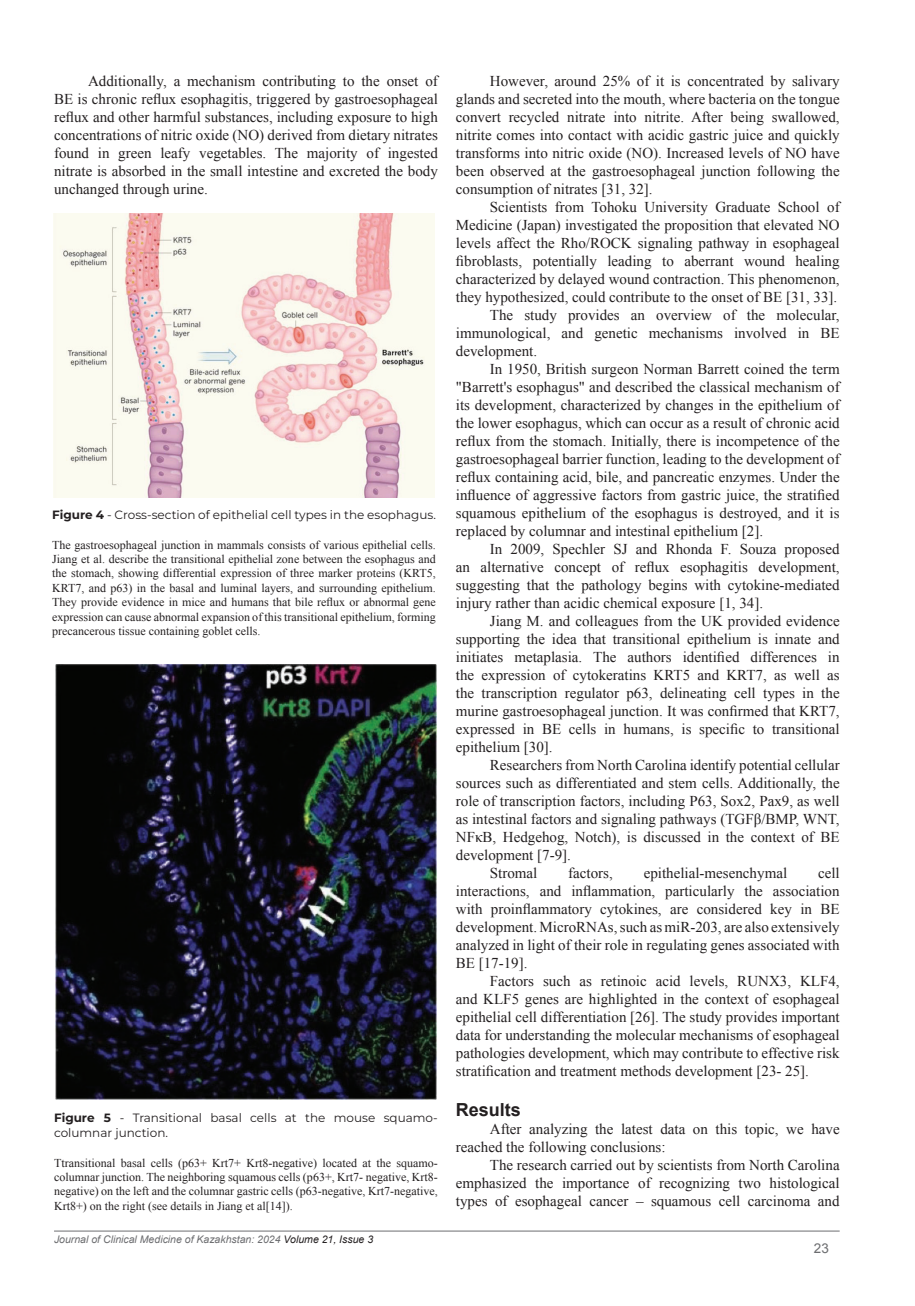
<style>
.page{position:relative;width:915px;height:1306px;background:#fff}
.page>*{position:absolute;margin:0;border:0;box-sizing:border-box;transform-origin:0 0}
.t1{font:700 18px "Arial";color:#231f20}
.t2{font:15px/18px "Times New Roman";color:#231f20;text-align:justify}
.t3{font:13.5px "Arial";color:#6c6d70}
.t4{font:12px/14.4px "Times New Roman";color:#231f20;text-align:justify}
.t5{font:12px/15px "Montserrat";color:#231f20}
.t6{font:italic 10.5px "Arial";color:#6c6d70}
.s1{font-weight:700}
.s2{color:#231f20}
</style>
<div class="page">
<hr style="left:54px;top:1230px;width:785px;height:1px;background:#6c6d70">
<img style="left:54px;top:213px;width:380px;height:284px">
<img style="left:56px;top:665px;width:380px;height:434px">
<p class="t2" style="left:54px;top:71px;width:385px;text-indent:34px">Additionally, a mechanism contributing to the onset of BE is chronic reflux esophagitis, triggered by gastroesophageal reflux and other harmful substances, including exposure to high concentrations of nitric oxide (NO) derived from dietary nitrates found in green leafy vegetables. The majority of ingested nitrate is absorbed in the small intestine and excreted the body unchanged through urine.</p>
<p class="t5" style="left:52px;top:507px;width:385px"><span class="s1">Figure 4</span> - Cross-section of epithelial cell types in the esophagus.</p>
<p class="t4" style="left:52px;top:537px;width:385px">The gastroesophageal junction in mammals consists of various epithelial cells.<br>Jiang et al. describe the transitional epithelial zone between the esophagus and the stomach, showing differential expression of three marker proteins (KRT5, KRT7, and p63) in the basal and luminal layers, and surrounding epithelium.<br>They provide evidence in mice and humans that bile reflux or abnormal gene expression can cause abnormal expansion of this transitional epithelium, forming precancerous tissue containing goblet cells.</p>
<p class="t5" style="left:54px;top:1110px;width:385px"><span class="s1">Figure 5</span> - Transitional basal cells at the mouse squamo&shy;columnar junction.</p>
<p class="t4" style="left:54px;top:1155px;width:385px">Ttransitional basal cells (p63+ Krt7+ Krt8-negative) located at the squamo&shy;columnar junction. The neighboring squamous cells (p63+, Krt7- negative, Krt8- negative) on the left and the columnar gastric cells (p63-negative, Krt7-negative, Krt8+) on the right (see details in Jiang et al[14]).</p>
<p class="t6" style="left:54px;top:1232px;width:320px">Journal of Clinical Medicine of Kazakhstan: 2024 <span class="s2">Volume 21, Issue 3</span></p>
<p class="t2" style="left:455px;top:71px;width:385px;text-indent:34px">However, around 25% of it is concentrated by salivary glands and secreted into the mouth, where bacteria on the tongue convert recycled nitrate into nitrite. After being swallowed, nitrite comes into contact with acidic gastric juice and quickly transforms into nitric oxide (NO). Increased levels of NO have been observed at the gastroesophageal junction following the consumption of nitrates [31, 32].</p>
<p class="t2" style="left:489px;top:197px;width:351px">Scientists from Tohoku University Graduate School of</p>
<p class="t2" style="left:455px;top:215px;width:385px">Medicine (Japan) investigated the proposition that elevated NO</p>
<p class="t2" style="left:455px;top:233px;width:385px">levels affect the Rho/ROCK signaling pathway in esophageal</p>
<p class="t2" style="left:455px;top:251px;width:385px">fibroblasts, potentially leading to aberrant wound healing</p>
<p class="t2" style="left:455px;top:269px;width:385px">characterized by delayed wound contraction. This phenomenon,</p>
<p class="t2" style="left:455px;top:287px;width:383px">they hypothesized, could contribute to the onset of BE [31, 33].</p>
<p class="t2" style="left:489px;top:305px;width:351px">The study provides an overview of the molecular,</p>
<p class="t2" style="left:455px;top:323px;width:385px">immunological, and genetic mechanisms involved in BE</p>
<p class="t2" style="left:455px;top:341px;width:83px">development.</p>
<p class="t2" style="left:489px;top:359px;width:351px">In 1950, British surgeon Norman Barrett coined the term</p>
<p class="t2" style="left:455px;top:377px;width:385px">"Barrett's esophagus" and described the classical mechanism of</p>
<p class="t2" style="left:455px;top:395px;width:385px">its development, characterized by changes in the epithelium of</p>
<p class="t2" style="left:455px;top:413px;width:385px">the lower esophagus, which can occur as a result of chronic acid</p>
<p class="t2" style="left:455px;top:431px;width:385px">reflux from the stomach. Initially, there is incompetence of the</p>
<p class="t2" style="left:455px;top:449px;width:385px">gastroesophageal barrier function, leading to the development of</p>
<p class="t2" style="left:455px;top:467px;width:385px">reflux containing acid, bile, and pancreatic enzymes. Under the</p>
<p class="t2" style="left:455px;top:485px;width:385px">influence of aggressive factors from gastric juice, the stratified</p>
<p class="t2" style="left:455px;top:503px;width:385px">squamous epithelium of the esophagus is destroyed, and it is</p>
<p class="t2" style="left:455px;top:521px;width:309px">replaced by columnar and intestinal epithelium [2].</p>
<p class="t2" style="left:489px;top:539px;width:351px">In 2009, Spechler SJ and Rhonda F. Souza proposed</p>
<p class="t2" style="left:455px;top:557px;width:385px">an alternative concept of reflux esophagitis development,</p>
<p class="t2" style="left:455px;top:575px;width:385px">suggesting that the pathology begins with cytokine-mediated</p>
<p class="t2" style="left:455px;top:593px;width:309px">injury rather than acidic chemical exposure [1, 34].</p>
<p class="t2" style="left:489px;top:611px;width:351px">Jiang M. and colleagues from the UK provided evidence</p>
<p class="t2" style="left:455px;top:629px;width:385px">supporting the idea that transitional epithelium is innate and</p>
<p class="t2" style="left:455px;top:647px;width:385px">initiates metaplasia. The authors identified differences in</p>
<p class="t2" style="left:455px;top:665px;width:385px">the expression of cytokeratins KRT5 and KRT7, as well as</p>
<p class="t2" style="left:455px;top:683px;width:385px">the transcription regulator p63, delineating cell types in the</p>
<p class="t2" style="left:455px;top:701px;width:385px">murine gastroesophageal junction. It was confirmed that KRT7,</p>
<p class="t2" style="left:455px;top:719px;width:385px">expressed in BE cells in humans, is specific to transitional</p>
<p class="t2" style="left:455px;top:737px;width:98px">epithelium [30].</p>
<p class="t2" style="left:489px;top:755px;width:351px">Researchers from North Carolina identify potential cellular</p>
<p class="t2" style="left:455px;top:773px;width:385px">sources such as differentiated and stem cells. Additionally, the</p>
<p class="t2" style="left:455px;top:791px;width:385px">role of transcription factors, including P63, Sox2, Pax9, as well</p>
<p class="t2" style="left:455px;top:809px;width:385px">as intestinal factors and signaling pathways (TGFβ/BMP, WNT,</p>
<p class="t2" style="left:455px;top:827px;width:385px">NFκB, Hedgehog, Notch), is discussed in the context of BE</p>
<p class="t2" style="left:455px;top:845px;width:116px">development [7-9].</p>
<p class="t2" style="left:489px;top:863px;width:49px">Stromal</p>
<p class="t2" style="left:568px;top:863px;width:46px">factors,</p>
<p class="t2" style="left:643px;top:863px;width:145px">epithelial-mesenchymal</p>
<p class="t2" style="left:455px;top:863px;width:385px;text-indent:362px">cell interactions, and inflammation, particularly the association with proinflammatory cytokines, are considered key in BE development. MicroRNAs, such as miR-203, are also extensively analyzed in light of their role in regulating genes associated with BE [17-19].</p>
<p class="t2" style="left:455px;top:971px;width:385px;text-indent:34px">Factors such as retinoic acid levels, RUNX3, KLF4, and KLF5 genes are highlighted in the context of esophageal epithelial cell differentiation [26]. The study provides important data for understanding the molecular mechanisms of esophageal pathologies development, which may contribute to effective risk stratification and treatment methods development [23- 25].</p>
<p class="t1" style="left:455px;top:1097px;width:67px">Results</p>
<p class="t2" style="left:455px;top:1119px;width:385px;text-indent:34px">After analyzing the latest data on this topic, we have reached the following conclusions:</p>
<p class="t2" style="left:455px;top:1155px;width:385px;text-indent:34px">The research carried out by scientists from North Carolina emphasized the importance of recognizing two histological types of esophageal cancer – squamous cell carcinoma and</p>
<p class="t3" style="left:813px;top:1239px;width:17px">23</p>
</div>
